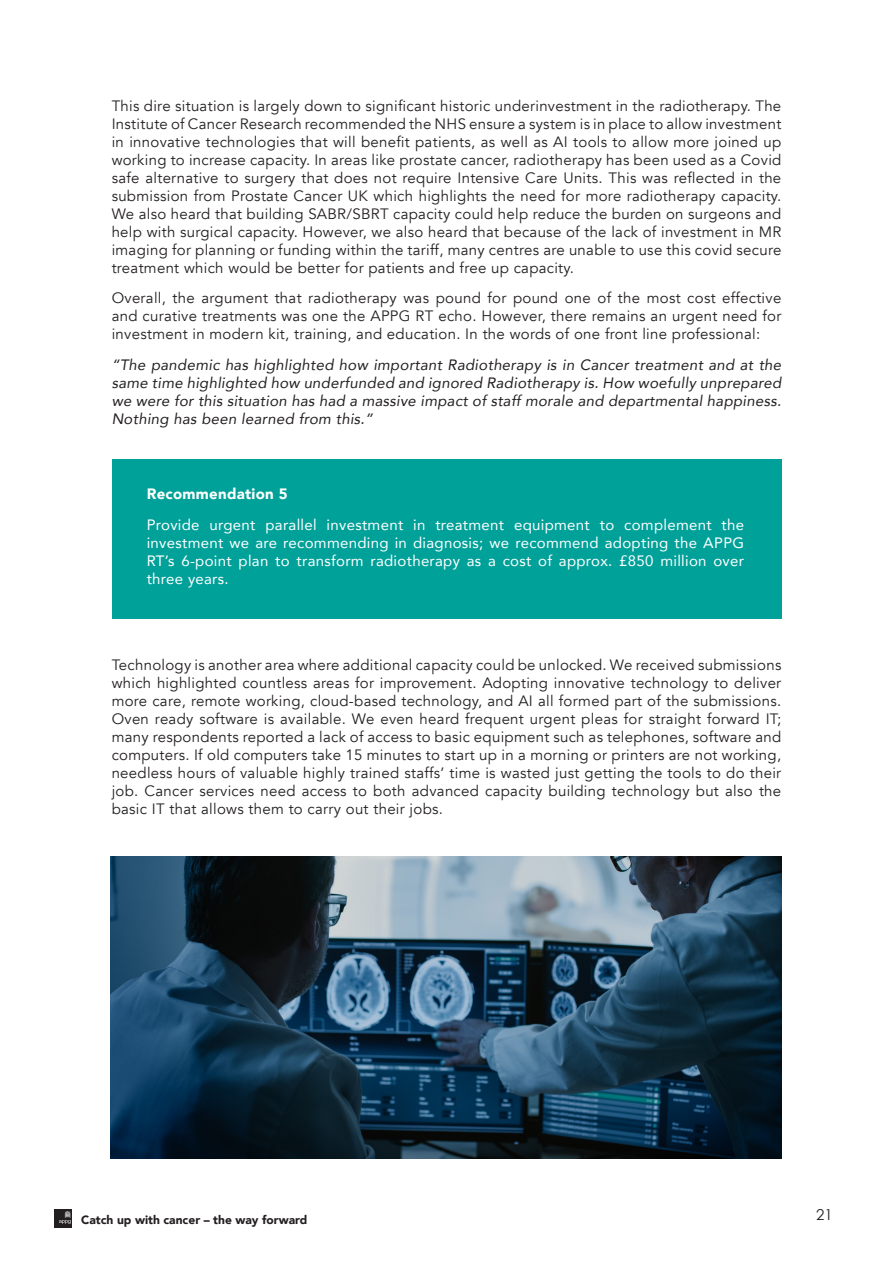
<style>
.page{position:relative;width:893px;height:1263px;background:#fff}
.page>*{position:absolute;margin:0;border:0;box-sizing:border-box;transform-origin:0 0}
.t1{font:15px/18px "Avenir";letter-spacing:.02em;color:#231f20;text-align:justify}
.t2{font:italic 15px/18px "Avenir";letter-spacing:.02em;color:#231f20;text-align:justify}
.t3{font:15px/18px "Avenir";letter-spacing:.02em;color:#fff;text-align:justify}
.t4{font:900 15px "Avenir";letter-spacing:.02em;color:#fff}
.t5{font:15px "Century Gothic";color:#231f20}
.t6{font:900 12px "Avenir";color:#231f20}
</style>
<div class="page">
<div style="left:54px;top:1210px;width:18px;height:18px;background:#231f20"></div>
<svg style="left:59px;top:1211px;width:12px;height:13px"></svg>
<div style="left:112px;top:459px;width:669px;height:160px;background:#00a199"></div>
<img style="left:111px;top:856px;width:670px;height:302px">
<p class="t1" style="left:112px;top:97px;width:671px">This dire situation is largely down to significant historic underinvestment in the radiotherapy. The Institute of Cancer Research recommended the NHS ensure a system is in place to allow investment in innovative technologies that will benefit patients, as well as AI tools to allow more joined up working to increase capacity. In areas like prostate cancer, radiotherapy has been used as a Covid safe alternative to surgery that does not require Intensive Care Units. This was reflected in the submission from Prostate Cancer UK which highlights the need for more radiotherapy capacity.<br>We also heard that building SABR/SBRT capacity could help reduce the burden on surgeons and help with surgical capacity. However, we also heard that because of the lack of investment in MR imaging for planning or funding within the tariff, many centres are unable to use this covid secure treatment which would be better for patients and free up capacity.</p>
<p class="t1" style="left:112px;top:290px;width:671px">Overall, the argument that radiotherapy was pound for pound one of the most cost effective and curative treatments was one the APPG RT echo. However, there remains an urgent need for investment in modern kit, training, and education. In the words of one front line professional:</p>
<p class="t2" style="left:112px;top:356px;width:671px">“The pandemic has highlighted how important Radiotherapy is in Cancer treatment and at the same time highlighted how underfunded and ignored Radiotherapy is. How woefully unprepared we were for this situation has had a massive impact of staff morale and departmental happiness.<br>Nothing has been learned from this.”</p>
<p class="t4" style="left:147px;top:481px;width:143px">Recommendation 5</p>
<p class="t3" style="left:147px;top:515px;width:599px">Provide urgent parallel investment in treatment equipment to complement the investment we are recommending in diagnosis; we recommend adopting the APPG RT’s 6-point plan to transform radiotherapy as a cost of approx. £850 million over three years.</p>
<p class="t1" style="left:112px;top:656px;width:671px">Technology is another area where additional capacity could be unlocked. We received submissions which highlighted countless areas for improvement. Adopting innovative technology to deliver more care, remote working, cloud-based technology, and AI all formed part of the submissions.<br>Oven ready software is available. We even heard frequent urgent pleas for straight forward IT; many respondents reported a lack of access to basic equipment such as telephones, software and computers. If old computers take 15 minutes to start up in a morning or printers are not working, needless hours of valuable highly trained staffs’ time is wasted just getting the tools to do their job. Cancer services need access to both advanced capacity building technology but also the basic IT that allows them to carry out their jobs.</p>
<p class="t6" style="left:81px;top:1209px;width:228px">Catch up with cancer – the way forward</p>
<p class="t5" style="left:816px;top:1204px;width:18px">21</p>
</div>
